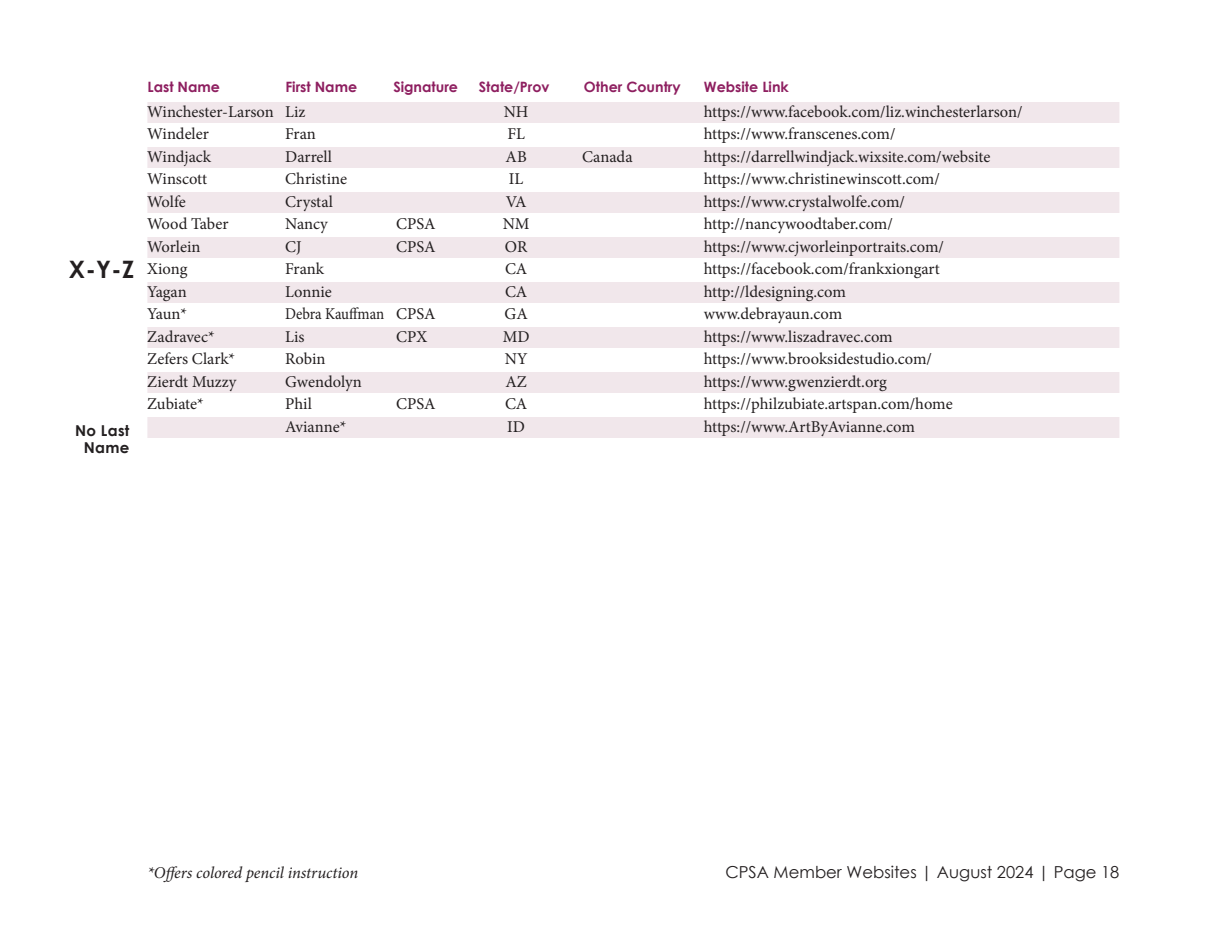
<style>
.page{position:relative;width:1215px;height:945px;background:#fff}
.page>*{position:absolute;margin:0;border:0;box-sizing:border-box;transform-origin:0 0}
.t1{font:700 24px "Century Gothic";color:#231f20}
.t2{font:16.5px "Minion Pro";color:#231f20}
.t3{font:16.5px "Century Gothic";color:#231f20}
.t4{font:italic 16.5px "Minion Pro";letter-spacing:-.005em;color:#231f20}
.t5{font:16.5px "Minion Pro";color:#231f20;scale:.9 1}
.t6{font:700 15px/16.5px "Century Gothic";letter-spacing:.02em;color:#231f20;text-align:center}
.t7{font:700 14.25px "Century Gothic";color:#8e1f60}
</style>
<div class="page">
<div style="left:147px;top:102px;width:972px;height:21px;background:#f1e7eb"></div>
<div style="left:147px;top:147px;width:972px;height:21px;background:#f1e7eb"></div>
<div style="left:147px;top:192px;width:972px;height:21px;background:#f1e7eb"></div>
<div style="left:147px;top:237px;width:972px;height:21px;background:#f1e7eb"></div>
<div style="left:147px;top:282px;width:972px;height:21px;background:#f1e7eb"></div>
<div style="left:147px;top:327px;width:972px;height:21px;background:#f1e7eb"></div>
<div style="left:147px;top:372px;width:972px;height:21px;background:#f1e7eb"></div>
<div style="left:147px;top:417px;width:972px;height:21px;background:#f1e7eb"></div>
<p class="t1" style="left:69px;top:251px;width:67px">X-Y-Z</p>
<p class="t6" style="left:75px;top:422px;width:56px">No Last<br>Name</p>
<p class="t7" style="left:147px;top:76px;width:74px">Last Name</p>
<p class="t7" style="left:285px;top:76px;width:73px">First Name</p>
<p class="t7" style="left:393px;top:76px;width:66px">Signature</p>
<p class="t7" style="left:479px;top:76px;width:72px">State/Prov</p>
<p class="t7" style="left:584px;top:76px;width:98px">Other Country</p>
<p class="t7" style="left:704px;top:76px;width:86px">Website Link</p>
<p class="t2" style="left:147px;top:101px;width:160px">Winchester-Larson Liz</p>
<p class="t2" style="left:504px;top:101px;width:26px">NH</p>
<p class="t2" style="left:704px;top:101px;width:320px">https://www.facebook.com/liz.winchesterlarson/</p>
<p class="t2" style="left:147px;top:123px;width:63px">Windeler</p>
<p class="t2" style="left:285px;top:123px;width:32px">Fran</p>
<p class="t2" style="left:507px;top:123px;width:19px">FL</p>
<p class="t2" style="left:704px;top:123px;width:193px">https://www.franscenes.com/</p>
<p class="t2" style="left:147px;top:146px;width:65px">Windjack</p>
<p class="t2" style="left:285px;top:146px;width:48px">Darrell</p>
<p class="t2" style="left:506px;top:146px;width:23px">AB</p>
<p class="t2" style="left:582px;top:146px;width:52px">Canada</p>
<p class="t2" style="left:704px;top:146px;width:288px">https://darrellwindjack.wixsite.com/website</p>
<p class="t2" style="left:147px;top:168px;width:62px">Winscott</p>
<p class="t2" style="left:285px;top:168px;width:63px">Christine</p>
<p class="t2" style="left:509px;top:168px;width:16px">IL</p>
<p class="t2" style="left:704px;top:168px;width:238px">https://www.christinewinscott.com/</p>
<p class="t2" style="left:147px;top:191px;width:40px">Wolfe</p>
<p class="t2" style="left:285px;top:191px;width:49px">Crystal</p>
<p class="t2" style="left:506px;top:191px;width:22px">VA</p>
<p class="t2" style="left:704px;top:191px;width:203px">https://www.crystalwolfe.com/</p>
<p class="t2" style="left:147px;top:213px;width:83px">Wood Taber</p>
<p class="t2" style="left:285px;top:213px;width:44px">Nancy</p>
<p class="t2" style="left:396px;top:213px;width:41px">CPSA</p>
<p class="t2" style="left:503px;top:213px;width:28px">NM</p>
<p class="t2" style="left:704px;top:213px;width:191px">http://nancywoodtaber.com/</p>
<p class="t2" style="left:147px;top:236px;width:55px">Worlein</p>
<p class="t2" style="left:285px;top:236px;width:18px">CJ</p>
<p class="t2" style="left:396px;top:236px;width:41px">CPSA</p>
<p class="t2" style="left:505px;top:236px;width:24px">OR</p>
<p class="t2" style="left:704px;top:236px;width:242px">https://www.cjworleinportraits.com/</p>
<p class="t2" style="left:147px;top:258px;width:42px">Xiong</p>
<p class="t2" style="left:285px;top:258px;width:40px">Frank</p>
<p class="t2" style="left:505px;top:258px;width:24px">CA</p>
<p class="t2" style="left:704px;top:258px;width:238px">https://facebook.com/frankxiongart</p>
<p class="t2" style="left:147px;top:281px;width:41px">Yagan</p>
<p class="t2" style="left:285px;top:281px;width:48px">Lonnie</p>
<p class="t2" style="left:505px;top:281px;width:24px">CA</p>
<p class="t2" style="left:704px;top:281px;width:144px">http://ldesigning.com</p>
<p class="t2" style="left:147px;top:303px;width:41px">Yaun*</p>
<p class="t5" style="left:285px;top:303px;width:169px">Debra Kauffman CPSA</p>
<p class="t2" style="left:505px;top:303px;width:25px">GA</p>
<p class="t2" style="left:704px;top:303px;width:140px">www.debrayaun.com</p>
<p class="t2" style="left:147px;top:326px;width:69px">Zadravec*</p>
<p class="t2" style="left:285px;top:326px;width:21px">Lis</p>
<p class="t2" style="left:396px;top:326px;width:33px">CPX</p>
<p class="t2" style="left:503px;top:326px;width:28px">MD</p>
<p class="t2" style="left:704px;top:326px;width:191px">https://www.liszadravec.com</p>
<p class="t2" style="left:147px;top:348px;width:90px">Zefers Clark*</p>
<p class="t2" style="left:285px;top:348px;width:42px">Robin</p>
<p class="t2" style="left:505px;top:348px;width:24px">NY</p>
<p class="t2" style="left:704px;top:348px;width:230px">https://www.brooksidestudio.com/</p>
<p class="t2" style="left:147px;top:371px;width:91px">Zierdt Muzzy</p>
<p class="t2" style="left:285px;top:371px;width:78px">Gwendolyn</p>
<p class="t2" style="left:506px;top:371px;width:23px">AZ</p>
<p class="t2" style="left:704px;top:371px;width:185px">https://www.gwenzierdt.org</p>
<p class="t2" style="left:147px;top:393px;width:58px">Zubiate*</p>
<p class="t2" style="left:285px;top:393px;width:28px">Phil</p>
<p class="t2" style="left:396px;top:393px;width:41px">CPSA</p>
<p class="t2" style="left:505px;top:393px;width:24px">CA</p>
<p class="t2" style="left:704px;top:393px;width:251px">https://philzubiate.artspan.com/home</p>
<p class="t2" style="left:285px;top:416px;width:63px">Avianne*</p>
<p class="t2" style="left:507px;top:416px;width:19px">ID</p>
<p class="t2" style="left:704px;top:416px;width:213px">https://www.ArtByAvianne.com</p>
<p class="t4" style="left:148px;top:861px;width:212px">*Offers colored pencil instruction</p>
<p class="t3" style="left:725px;top:861px;width:395px">CPSA Member Websites | August 2024 | Page 18</p>
</div>
